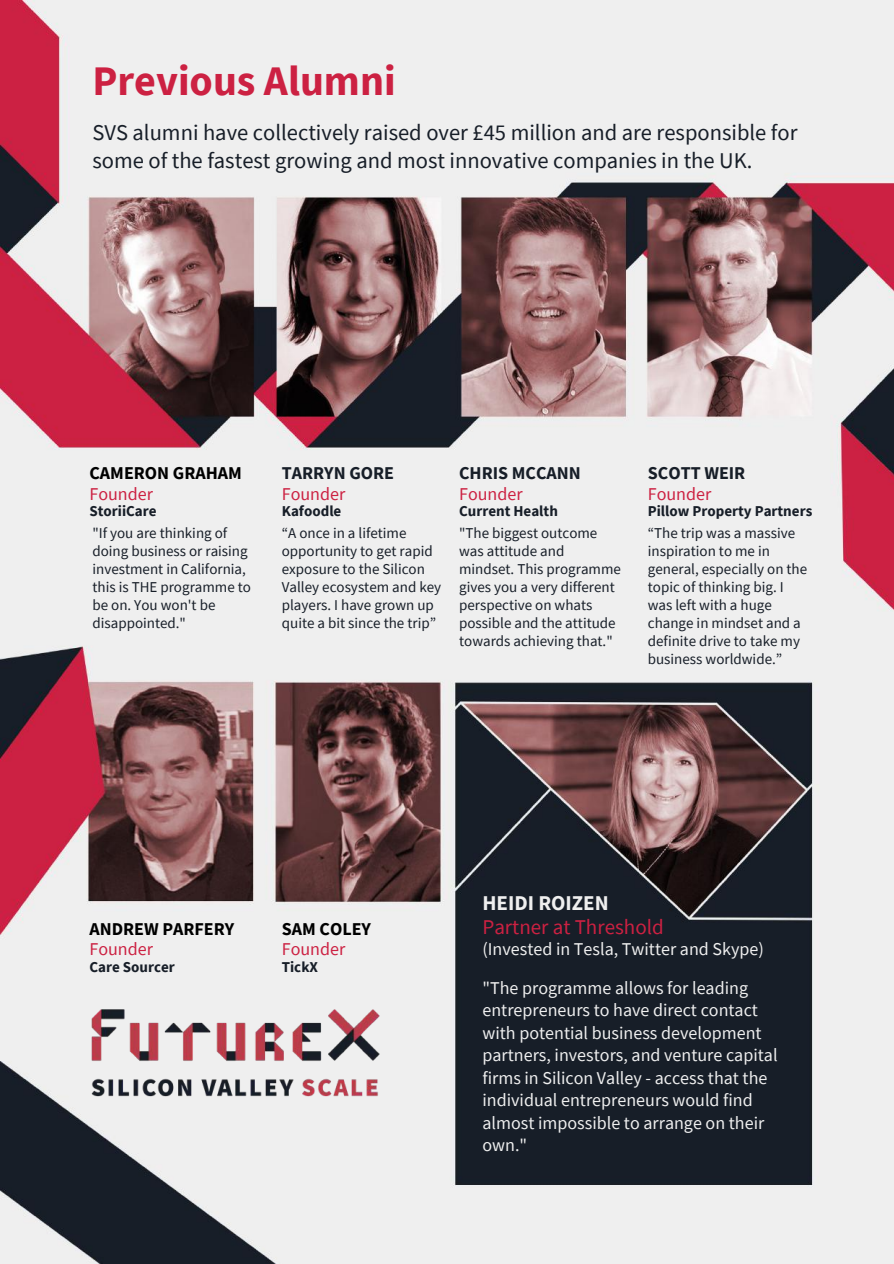
<style>
.page{position:relative;width:894px;height:1264px;background:#fff}
.page>*{position:absolute;margin:0;border:0;box-sizing:border-box;transform-origin:0 0}
.t1{font:700 42px "Source Sans Pro";color:#cc2142}
.t2{font:22.5px/28.2px "Source Sans Pro";color:#171e28}
.t3{font:21px "Source Sans Pro";color:#cc2142}
.t4{font:700 21px "Source Sans Pro";color:#efefef}
.t5{font:18px/22.5px "Source Sans Pro";color:#efefef}
.t6{font:18px "Source Sans Pro";color:#cc2142}
.t7{font:700 18px "Source Sans Pro";color:#000}
.t8{font:700 18px "Source Sans Pro";color:#171e28}
.t9{font:15px/18px "Source Sans Pro";color:#171e28}
.t10{font:700 15px "Source Sans Pro";color:#171e28}
</style>
<div class="page">
<img style="left:0;top:0;width:893px;height:1263px">
<img style="left:89px;top:1007px;width:291px;height:91px">
<h1 class="t1" style="left:92px;top:53px;width:304px">Previous Alumni</h1>
<h2 class="t2" style="left:92px;top:117px;width:706px">SVS alumni have collectively raised over £45 million and are responsible for some of the fastest growing and most innovative companies in the UK.</h2>
<p class="t7" style="left:89px;top:461px;width:154px">CAMERON GRAHAM</p>
<p class="t6" style="left:89px;top:482px;width:65px">Founder</p>
<p class="t10" style="left:89px;top:501px;width:69px">StoriiCare</p>
<p class="t9" style="left:92px;top:524px;width:160px">"If you are thinking of doing business or raising investment in California, this is THE programme to be on. You won't be disappointed."</p>
<p class="t8" style="left:282px;top:461px;width:114px">TARRYN GORE</p>
<p class="t6" style="left:282px;top:482px;width:65px">Founder</p>
<p class="t10" style="left:282px;top:501px;width:61px">Kafoodle</p>
<p class="t9" style="left:282px;top:524px;width:161px">“A once in a lifetime opportunity to get rapid exposure to the Silicon<br>Valley ecosystem and key players. I have grown up quite a bit since the trip”</p>
<p class="t8" style="left:459px;top:461px;width:123px">CHRIS MCCANN</p>
<p class="t6" style="left:459px;top:482px;width:65px">Founder</p>
<p class="t10" style="left:459px;top:501px;width:100px">Current Health</p>
<p class="t9" style="left:459px;top:524px;width:163px">"The biggest outcome was attitude and mindset. This programme gives you a very different perspective on whats possible and the attitude towards achieving that."</p>
<p class="t8" style="left:647px;top:461px;width:99px">SCOTT WEIR</p>
<p class="t6" style="left:647px;top:482px;width:65px">Founder</p>
<p class="t10" style="left:647px;top:501px;width:166px">Pillow Property Partners</p>
<p class="t9" style="left:647px;top:524px;width:161px">“The trip was a massive inspiration to me in general, especially on the topic of thinking big. I was left with a huge change in mindset and a definite drive to take my business worldwide.”</p>
<p class="t7" style="left:89px;top:917px;width:146px">ANDREW PARFERY</p>
<p class="t6" style="left:89px;top:937px;width:65px">Founder</p>
<p class="t10" style="left:89px;top:957px;width:87px">Care Sourcer</p>
<p class="t7" style="left:282px;top:917px;width:91px">SAM COLEY</p>
<p class="t6" style="left:282px;top:937px;width:65px">Founder</p>
<p class="t10" style="left:282px;top:957px;width:38px">TickX</p>
<h3 class="t4" style="left:482px;top:889px;width:128px">HEIDI ROIZEN</h3>
<h3 class="t3" style="left:482px;top:913px;width:183px">Partner at Threshold</h3>
<p class="t5" style="left:482px;top:929px;width:283px;line-height:38.2px">(Invested in Tesla, Twitter and Skype) "The programme allows for leading</p>
<p class="t5" style="left:482px;top:998px;width:296px">entrepreneurs to have direct contact with potential business development partners, investors, and venture capital firms in Silicon Valley - access that the individual entrepreneurs would find almost impossible to arrange on their own."</p>
</div>
